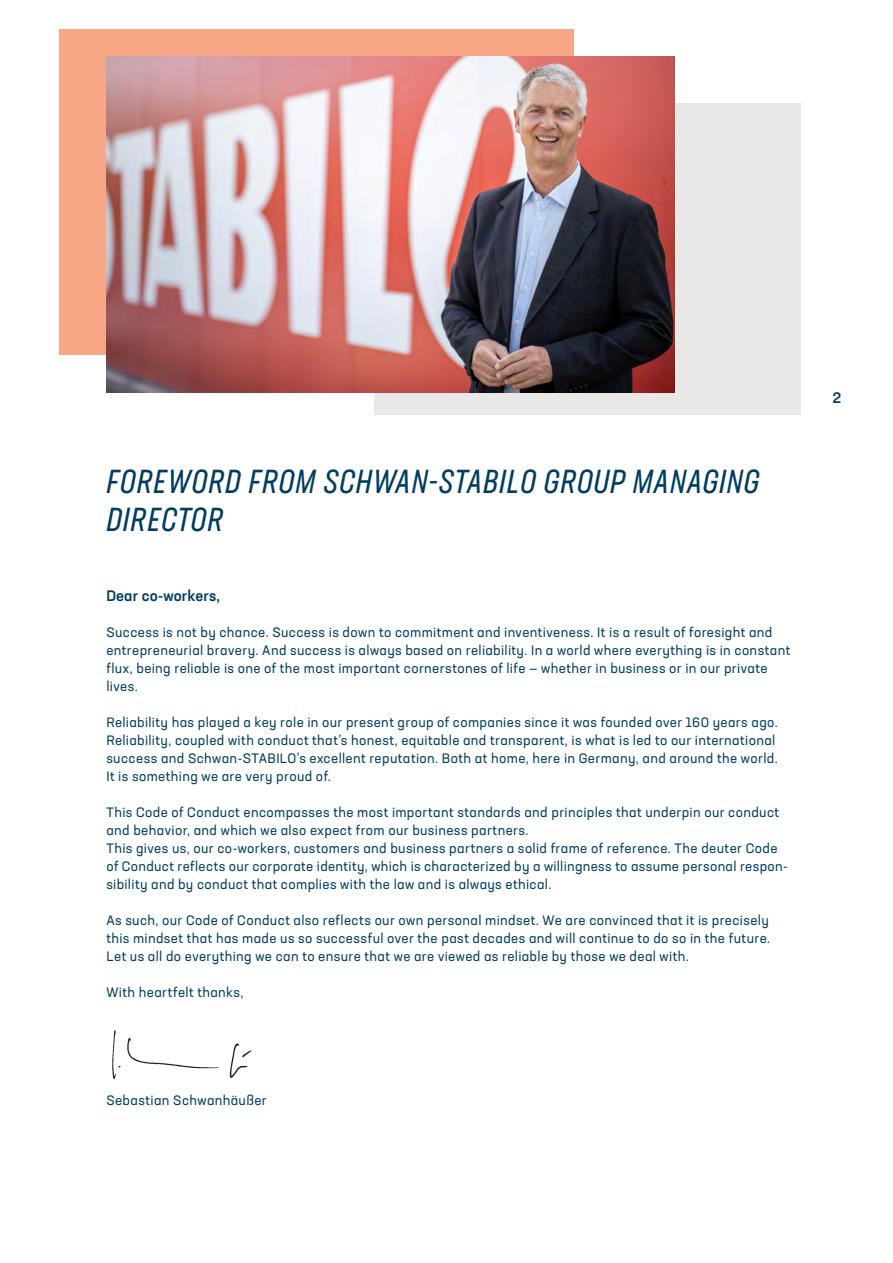
<style>
.page{position:relative;width:893px;height:1263px;background:#fff}
.page>*{position:absolute;margin:0;border:0;box-sizing:border-box;transform-origin:0 0}
.t1{font:italic 33px/37.7px "Neusa Next Std Compact";letter-spacing:.03em;color:#013d61}
.t2{font:500 15px "Neusa Next Std";letter-spacing:.01em;color:#013d61}
.t3{font:13.5px/18px "Neusa Next Std";letter-spacing:.025em;color:#013d61}
</style>
<div class="page">
<div style="left:374px;top:103px;width:427px;height:311px;background:#e9e8e6"></div>
<div style="left:60px;top:29px;width:514px;height:325px;background:#f7a686"></div>
<img style="left:106px;top:56px;width:568px;height:336px">
<img style="left:112px;top:1030px;width:140px;height:49px">
<h1 class="t1" style="left:107px;top:463px;width:654px">FOREWORD FROM SCHWAN-STABILO GROUP MANAGING<br>DIRECTOR</h1>
<p class="t2" style="left:106px;top:586px;width:115px">Dear co-workers,</p>
<p class="t3" style="left:106px;top:623px;width:685px">Success is not by chance. Success is down to commitment and inventiveness. It is a result of foresight and entrepreneurial bravery. And success is always based on reliability. In a world where everything is in constant flux, being reliable is one of the most important cornerstones of life — whether in business or in our private lives.</p>
<p class="t3" style="left:106px;top:713px;width:673px">Reliability has played a key role in our present group of companies since it was founded over 160 years ago.<br>Reliability, coupled with conduct that’s honest, equitable and transparent, is what is led to our international success and Schwan-STABILO’s excellent reputation. Both at home, here in Germany, and around the world.<br>It is something we are very proud of.</p>
<p class="t3" style="left:106px;top:803px;width:683px">This Code of Conduct encompasses the most important standards and principles that underpin our conduct and behavior, and which we also expect from our business partners.<br>This gives us, our co-workers, customers and business partners a solid frame of reference. The deuter Code of Conduct reflects our corporate identity, which is characterized by a willingness to assume personal respon&shy;sibility and by conduct that complies with the law and is always ethical.</p>
<p class="t3" style="left:106px;top:911px;width:665px;text-align:justify">As such, our Code of Conduct also reflects our own personal mindset. We are convinced that it is precisely this mindset that has made us so successful over the past decades and will continue to do so in the future.<br>Let us all do everything we can to ensure that we are viewed as reliable by those we deal with.</p>
<p class="t3" style="left:106px;top:983px;width:139px">With heartfelt thanks,</p>
<p class="t3" style="left:106px;top:1091px;width:162px">Sebastian Schwanhäußer</p>
<p class="t2" style="left:832px;top:388px;width:10px">2</p>
</div>
